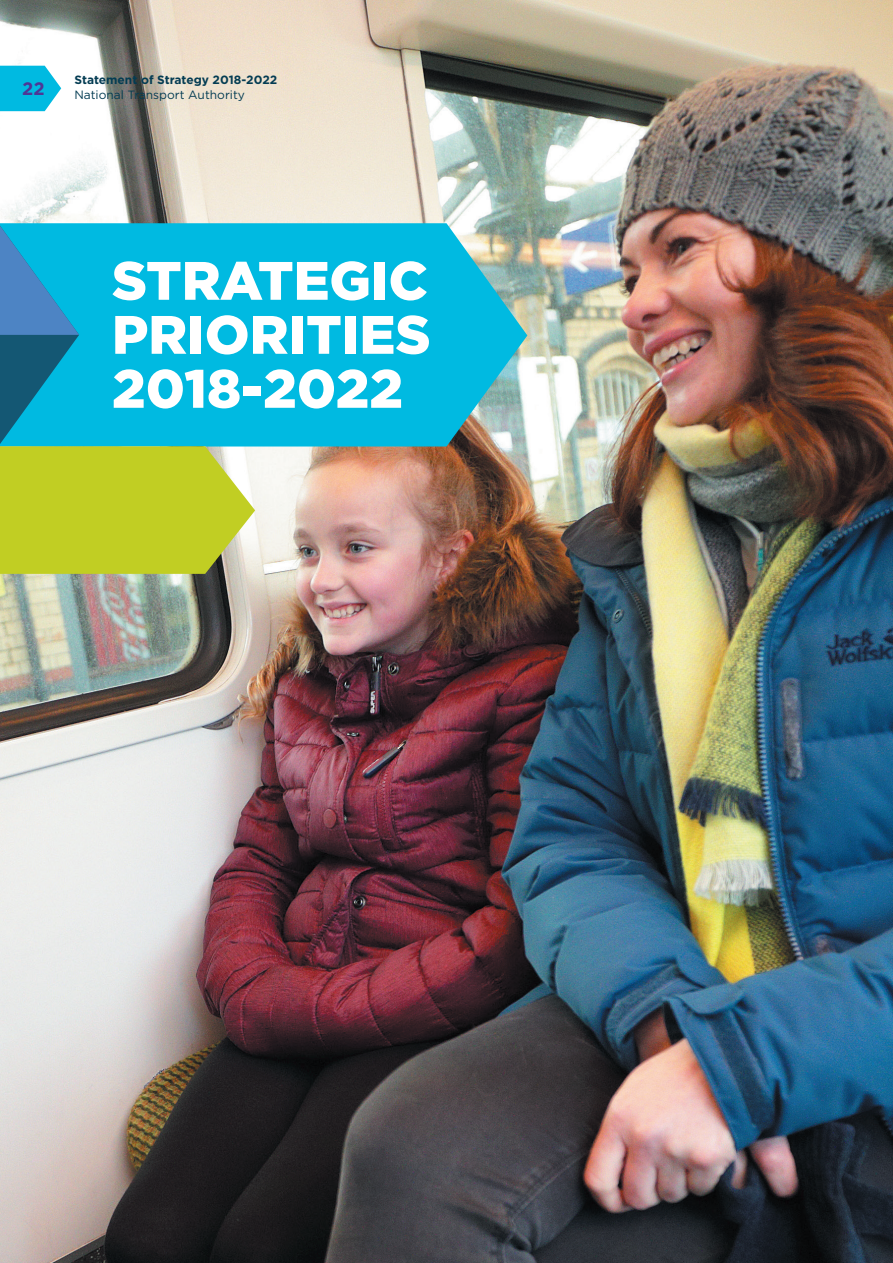
<style>
.page{position:relative;width:893px;height:1263px;background:#fff}
.page>*{position:absolute;margin:0;border:0;box-sizing:border-box;transform-origin:0 0}
.t1{font:900 54px/54px "Gotham";color:#fff;text-align:justify}
.t2{font:700 18px "Gotham";color:#4e3696}
.t3{font:700 12px "Gotham";color:#043c53}
.t4{font:12px "Gotham";color:#043c53}
</style>
<div class="page">
<img style="left:0;top:0;width:893px;height:1263px">
<svg style="left:0;top:66px;width:61px;height:45px;background:#21c2e4"></svg>
<svg style="left:0;top:223px;width:527px;height:223px;background:#19bad9"></svg>
<svg style="left:0;top:226px;width:255px;height:348px;background:#4cba9a"></svg>
<h2 class="t2" style="left:22px;top:78px;width:24px">22</h2>
<p class="t3" style="left:74px;top:73px;width:204px">Statement of Strategy 2018-2022</p>
<p class="t4" style="left:74px;top:88px;width:172px">National Transport Authority</p>
<h1 class="t1" style="left:112px;top:252px;width:320px">STRATEGIC PRIORITIES 2018-2022</h1>
</div>
